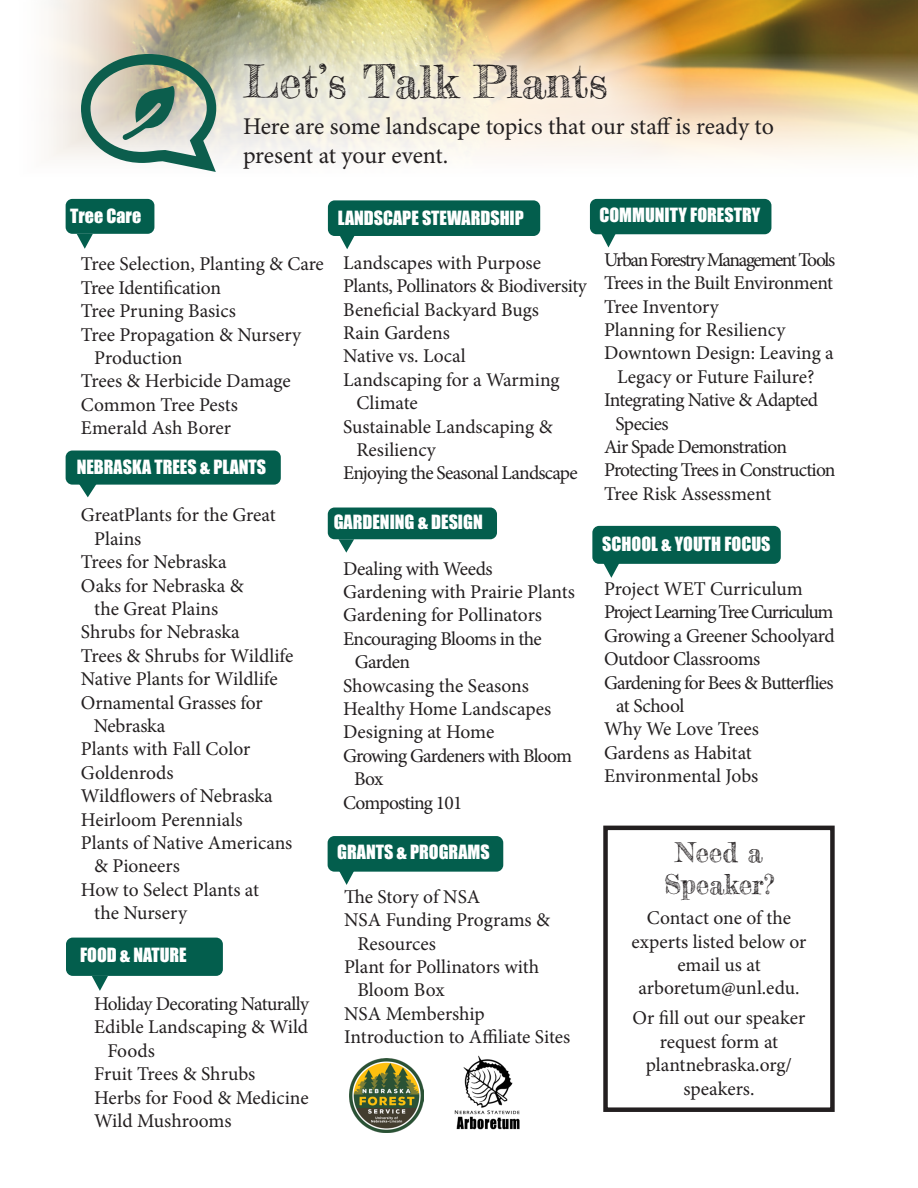
<style>
.page{position:relative;width:918px;height:1188px;background:#fff}
.page>*{position:absolute;margin:0;border:0;box-sizing:border-box;transform-origin:0 0}
.Titles_Condensed{font:45px "Frederickathe Greatest";color:#231f20}
.NSA_Footer{font:27px/32.4px "Frederickathe Greatest";color:#231f20;text-align:center}
.NEBRASKA_STATEWIDE_A{font:24px/28.8px "Minion Pro";letter-spacing:-.005em;color:#231f20}
.Talk_List{font:19.5px/23.4px "Minion Pro";letter-spacing:-.01em;color:#231f20}
.NSA_Footer-2{font:19.5px/23.4px "Minion Pro";letter-spacing:-.005em;color:#231f20;text-align:center}
.Talk_List-2{font:19.5px "Minion Pro";letter-spacing:-.04em;color:#231f20}
.Talk_List-3{font:19.5px "Minion Pro";letter-spacing:-.03em;color:#231f20}
.Talk_List-4{font:19.5px "Minion Pro";letter-spacing:-.06em;color:#231f20}
.Talk_List-5{font:19.5px "Minion Pro";letter-spacing:-.075em;color:#231f20}
.Talk_List-6{font:19.5px "Minion Pro";letter-spacing:-.035em;color:#231f20}
.Talk_List-7{font:19.5px "Minion Pro";letter-spacing:-.045em;color:#231f20}
.t1{font:18px "Impact";color:#fff}
</style>
<div class="page">
<div style="left:603px;top:826px;width:232px;height:286px;border:4px solid #231f20"></div>
<img style="left:49px;top:0;width:869px;height:158px">
<div style="left:158px;top:0;width:535px;height:185px;background:#fff;opacity:.75"></div>
<img style="left:162px;top:0;width:526px;height:181px">
<img style="left:454px;top:1055px;width:66px;height:75px">
<div style="left:590px;top:199px;width:181px;height:35px;background:#035e4d;border-radius:7px"></div>
<svg style="left:601px;top:234px;width:15px;height:14px"></svg>
<div style="left:592px;top:526px;width:189px;height:38px;background:#035e4d;border-radius:7px"></div>
<div style="left:328px;top:836px;width:175px;height:36px;background:#035e4d;border-radius:7px"></div>
<svg style="left:339px;top:871px;width:16px;height:14px"></svg>
<div style="left:328px;top:508px;width:169px;height:31px;background:#035e4d;border-radius:7px"></div>
<svg style="left:339px;top:539px;width:15px;height:14px"></svg>
<div style="left:328px;top:200px;width:212px;height:36px;background:#035e4d;border-radius:7px"></div>
<svg style="left:340px;top:236px;width:15px;height:13px"></svg>
<div style="left:66px;top:938px;width:157px;height:38px;background:#035e4d;border-radius:7px"></div>
<svg style="left:81px;top:54px;width:135px;height:118px;background:#99afa0"></svg>
<img style="left:349px;top:1058px;width:75px;height:74px">
<div style="left:66px;top:451px;width:215px;height:34px;background:#035e4d;border-radius:7px"></div>
<svg style="left:78px;top:484px;width:19px;height:13px"></svg>
<div style="left:66px;top:199px;width:88px;height:35px;background:#035e4d;border-radius:7px"></div>
<svg style="left:77px;top:234px;width:16px;height:15px"></svg>
<svg style="left:92px;top:976px;width:16px;height:15px"></svg>
<svg style="left:603px;top:563px;width:16px;height:15px"></svg>
<p class="t1" style="left:70px;top:202px;width:72px">Tree Care</p>
<p class="Titles_Condensed" style="left:243px;top:54px;width:366px">Let’s Talk Plants</p>
<p class="NEBRASKA_STATEWIDE_A" style="left:243px;top:112px;width:533px">Here are some landscape topics that our staff is ready to present at your event.</p>
<p class="t1" style="left:338px;top:204px;width:188px">LANDSCAPE STEWARDSHIP</p>
<p class="t1" style="left:599px;top:201px;width:162px">COMMUNITY FORESTRY</p>
<p class="Talk_List" style="left:81px;top:253px;width:244px">Tree Selection, Planting &amp; Care</p>
<p class="Talk_List" style="left:81px;top:276px;width:142px">Tree Identification</p>
<p class="Talk_List" style="left:81px;top:299px;width:156px">Tree Pruning Basics</p>
<p class="Talk_List" style="left:81px;top:323px;width:222px">Tree Propagation &amp; Nursery</p>
<p class="Talk_List" style="left:94px;top:346px;width:90px">Production</p>
<p class="Talk_List" style="left:81px;top:370px;width:211px">Trees &amp; Herbicide Damage</p>
<p class="Talk_List" style="left:81px;top:393px;width:158px">Common Tree Pests</p>
<p class="Talk_List" style="left:81px;top:416px;width:151px">Emerald Ash Borer</p>
<p class="t1" style="left:77px;top:453px;width:191px">NEBRASKA TREES &amp; PLANTS</p>
<p class="Talk_List" style="left:81px;top:504px;width:196px">GreatPlants for the Great</p>
<p class="Talk_List" style="left:94px;top:527px;width:49px">Plains</p>
<p class="Talk_List" style="left:81px;top:550px;width:147px">Trees for Nebraska</p>
<p class="Talk_List" style="left:81px;top:574px;width:164px">Oaks for Nebraska &amp;</p>
<p class="Talk_List" style="left:94px;top:597px;width:125px">the Great Plains</p>
<p class="Talk_List" style="left:81px;top:621px;width:160px">Shrubs for Nebraska</p>
<p class="Talk_List" style="left:81px;top:644px;width:214px">Trees &amp; Shrubs for Wildlife</p>
<p class="Talk_List" style="left:81px;top:667px;width:198px">Native Plants for Wildlife</p>
<p class="Talk_List" style="left:81px;top:691px;width:183px">Ornamental Grasses for</p>
<p class="Talk_List" style="left:94px;top:714px;width:73px">Nebraska</p>
<p class="Talk_List" style="left:81px;top:738px;width:171px">Plants with Fall Color</p>
<p class="Talk_List" style="left:81px;top:761px;width:94px">Goldenrods</p>
<p class="Talk_List" style="left:81px;top:784px;width:193px">Wildflowers of Nebraska</p>
<p class="Talk_List" style="left:81px;top:808px;width:163px">Heirloom Perennials</p>
<p class="Talk_List" style="left:81px;top:831px;width:213px">Plants of Native Americans</p>
<p class="Talk_List" style="left:94px;top:855px;width:87px">&amp; Pioneers</p>
<p class="Talk_List" style="left:81px;top:878px;width:180px">How to Select Plants at</p>
<p class="Talk_List" style="left:94px;top:901px;width:94px">the Nursery</p>
<p class="t1" style="left:80px;top:941px;width:108px">FOOD &amp; NATURE</p>
<p class="Talk_List-3" style="left:94px;top:991px;width:217px">Holiday Decorating Naturally</p>
<p class="Talk_List" style="left:94px;top:1016px;width:216px">Edible Landscaping &amp; Wild</p>
<p class="Talk_List" style="left:107px;top:1039px;width:49px">Foods</p>
<p class="Talk_List" style="left:94px;top:1062px;width:163px">Fruit Trees &amp; Shrubs</p>
<p class="Talk_List" style="left:94px;top:1086px;width:216px">Herbs for Food &amp; Medicine</p>
<p class="Talk_List" style="left:94px;top:1109px;width:139px">Wild Mushrooms</p>
<p class="Talk_List" style="left:343px;top:251px;width:245px">Landscapes with Purpose<br>Plants, Pollinators &amp; Biodiversity</p>
<p class="Talk_List" style="left:343px;top:298px;width:197px">Beneficial Backyard Bugs</p>
<p class="Talk_List" style="left:343px;top:321px;width:124px">Rain Gardens<br>Native vs. Local</p>
<p class="Talk_List" style="left:343px;top:368px;width:218px">Landscaping for a Warming</p>
<p class="Talk_List" style="left:356px;top:391px;width:63px">Climate</p>
<p class="Talk_List" style="left:343px;top:415px;width:211px">Sustainable Landscaping &amp;</p>
<p class="Talk_List" style="left:356px;top:438px;width:81px">Resiliency</p>
<p class="Talk_List-2" style="left:343px;top:460px;width:236px">Enjoying the Seasonal Landscape</p>
<p class="t1" style="left:334px;top:508px;width:151px">GARDENING &amp; DESIGN</p>
<p class="Talk_List" style="left:343px;top:557px;width:151px">Dealing with Weeds</p>
<p class="Talk_List" style="left:343px;top:580px;width:233px">Gardening with Prairie Plants</p>
<p class="Talk_List" style="left:343px;top:604px;width:200px">Gardening for Pollinators</p>
<p class="Talk_List-3" style="left:343px;top:626px;width:200px">Encouraging Blooms in the</p>
<p class="Talk_List" style="left:355px;top:650px;width:57px">Garden</p>
<p class="Talk_List" style="left:343px;top:674px;width:187px">Showcasing the Seasons</p>
<p class="Talk_List" style="left:343px;top:697px;width:210px">Healthy Home Landscapes</p>
<p class="Talk_List" style="left:343px;top:721px;width:153px">Designing at Home</p>
<p class="Talk_List-7" style="left:343px;top:743px;width:230px">Growing Gardeners with Bloom</p>
<p class="Talk_List" style="left:354px;top:767px;width:31px">Box</p>
<p class="Talk_List-2" style="left:343px;top:789px;width:121px">Composting 101</p>
<p class="t1" style="left:337px;top:838px;width:154px">GRANTS &amp; PROGRAMS</p>
<p class="Talk_List" style="left:344px;top:885px;width:138px">The Story of NSA</p>
<p class="Talk_List" style="left:344px;top:908px;width:207px">NSA Funding Programs &amp;</p>
<p class="Talk_List" style="left:357px;top:932px;width:80px">Resources</p>
<p class="Talk_List" style="left:344px;top:955px;width:197px">Plant for Pollinators with</p>
<p class="Talk_List" style="left:357px;top:979px;width:89px">Bloom Box</p>
<p class="Talk_List" style="left:344px;top:1002px;width:142px">NSA Membership</p>
<p class="Talk_List" style="left:344px;top:1025px;width:228px">Introduction to Affiliate Sites</p>
<p class="Talk_List-5" style="left:604px;top:247px;width:233px">Urban Forestry Management Tools</p>
<p class="Talk_List" style="left:604px;top:271px;width:231px">Trees in the Built Environment</p>
<p class="Talk_List" style="left:604px;top:295px;width:116px">Tree Inventory</p>
<p class="Talk_List" style="left:604px;top:318px;width:183px">Planning for Resiliency</p>
<p class="Talk_List" style="left:604px;top:342px;width:231px">Downtown Design: Leaving a</p>
<p class="Talk_List" style="left:617px;top:365px;width:199px">Legacy or Future Failure?</p>
<p class="Talk_List-6" style="left:604px;top:387px;width:216px">Integrating Native &amp; Adapted</p>
<p class="Talk_List-3" style="left:616px;top:410px;width:55px">Species</p>
<p class="Talk_List-2" style="left:604px;top:434px;width:185px">Air Spade Demonstration</p>
<p class="Talk_List-2" style="left:604px;top:457px;width:233px">Protecting Trees in Construction</p>
<p class="Talk_List" style="left:604px;top:482px;width:169px">Tree Risk Assessment</p>
<p class="t1" style="left:602px;top:530px;width:170px">SCHOOL &amp; YOUTH FOCUS</p>
<p class="Talk_List" style="left:604px;top:577px;width:200px">Project WET Curriculum</p>
<p class="Talk_List-4" style="left:604px;top:599px;width:231px">Project Learning Tree Curriculum</p>
<p class="Talk_List" style="left:604px;top:624px;width:232px">Growing a Greener Schoolyard<br>Outdoor Classrooms</p>
<p class="Talk_List-2" style="left:604px;top:669px;width:231px">Gardening for Bees &amp; Butterflies</p>
<p class="Talk_List" style="left:616px;top:694px;width:70px">at School</p>
<p class="Talk_List" style="left:604px;top:718px;width:156px">Why We Love Trees</p>
<p class="Talk_List" style="left:604px;top:741px;width:149px">Gardens as Habitat</p>
<p class="Talk_List" style="left:604px;top:764px;width:156px">Environmental Jobs</p>
<p class="NSA_Footer" style="left:664px;top:836px;width:111px">Need a<br>Speaker?</p>
<p class="NSA_Footer-2" style="left:632px;top:906px;width:176px">Contact one of the experts listed below or email us at arboretum@unl.edu.</p>
<p class="NSA_Footer-2" style="left:633px;top:1007px;width:174px">Or fill out our speaker request form at plantnebraska.org/ speakers.</p>
</div>
